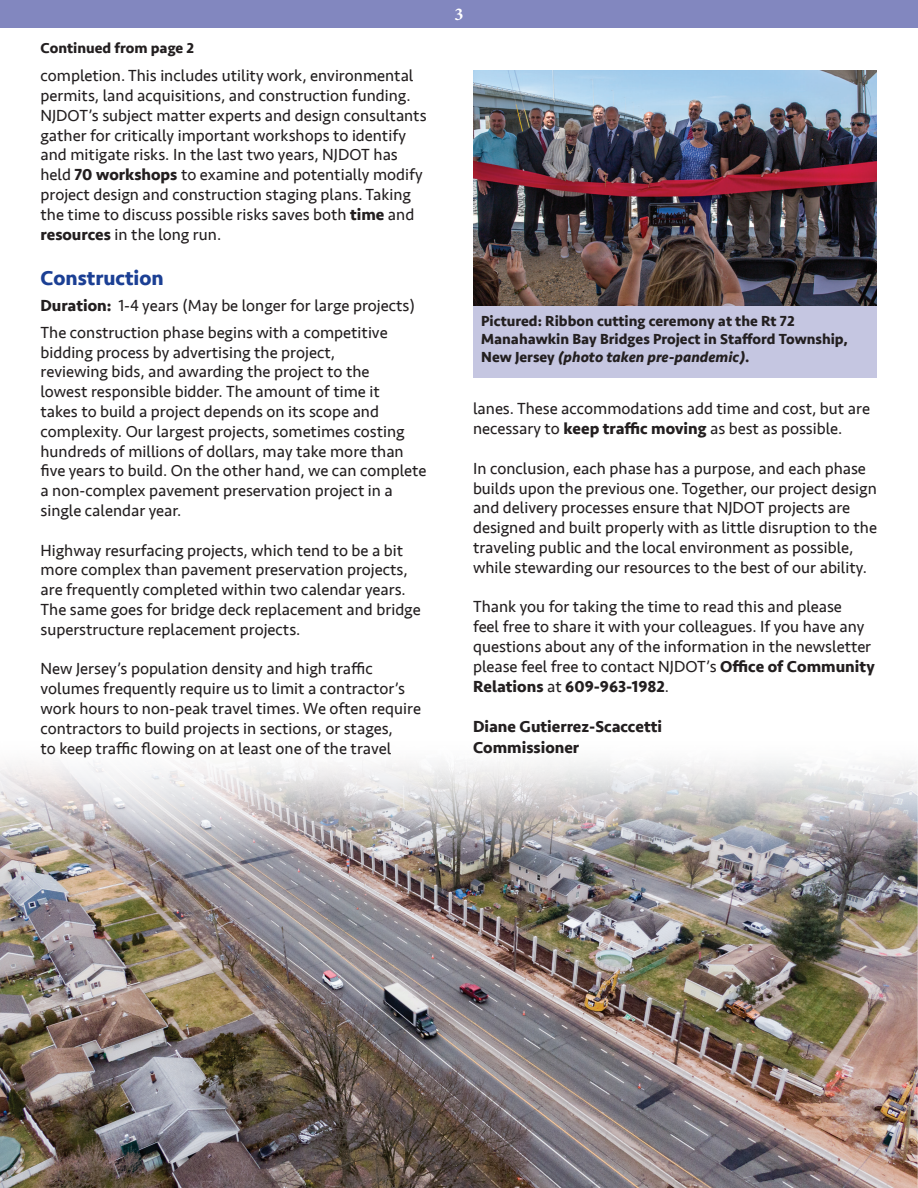
<style>
.page{position:relative;width:918px;height:1188px;background:#fff}
.page>*{position:absolute;margin:0;border:0;box-sizing:border-box;transform-origin:0 0}
.t1{font:700 21px "Seravek";color:#1b3f94}
.t2{font:700 18px "Minion Pro";color:#fff}
.t3{font:16.5px/19.8px "Seravek";color:#231f20}
.t4{font:700 16.5px/21px "Seravek";color:#231f20}
.t5{font:700 15px/18px "Seravek";color:#231f20}
.s1{font-weight:700}
.s2{font-style:italic}
</style>
<div class="page">
<div style="left:0;top:0;width:918px;height:28px;background:#8287bf"></div>
<img style="left:0;top:760px;width:917px;height:428px">
<div style="left:473px;top:299px;width:404px;height:79px;background:#c5c6e1"></div>
<img style="left:473px;top:70px;width:404px;height:236px">
<p class="t5" style="left:40px;top:39px;width:155px">Continued from page 2</p>
<p class="t3" style="left:40px;top:66px;width:388px">completion. This includes utility work, environmental permits, land acquisitions, and construction funding.<br>NJDOT’s subject matter experts and design consultants gather for critically important workshops to identify and mitigate risks. In the last two years, NJDOT has held <span class="s1">70 workshops</span> to examine and potentially modify project design and construction staging plans. Taking the time to discuss possible risks saves both <span class="s1">time</span> and <span class="s1">resources</span> in the long run.</p>
<p class="t1" style="left:40px;top:261px;width:125px">Construction</p>
<p class="t3" style="left:40px;top:292px;width:376px;line-height:26.5px"><span class="s1">Duration:</span> 1-4 years (May be longer for large projects)<br>The construction phase begins with a competitive</p>
<p class="t3" style="left:40px;top:342px;width:388px">bidding process by advertising the project,<br>reviewing bids, and awarding the project to the<br>lowest responsible bidder. The amount of time it<br>takes to build a project depends on its scope and complexity. Our largest projects, sometimes costing hundreds of millions of dollars, may take more than five years to build. On the other hand, we can complete a non-complex pavement preservation project in a single calendar year.</p>
<p class="t3" style="left:40px;top:540px;width:382px">Highway resurfacing projects, which tend to be a bit more complex than pavement preservation projects, are frequently completed within two calendar years.<br>The same goes for bridge deck replacement and bridge superstructure replacement projects.</p>
<p class="t3" style="left:40px;top:659px;width:382px">New Jersey’s population density and high traffic volumes frequently require us to limit a contractor’s work hours to non-peak travel times. We often require contractors to build projects in sections, or stages,<br>to keep traffic flowing on at least one of the travel</p>
<p class="t2" style="left:454px;top:1px;width:10px">3</p>
<p class="t5" style="left:481px;top:312px;width:368px">Pictured: Ribbon cutting ceremony at the Rt 72<br>Manahawkin Bay Bridges Project in Stafford Township,<br>New Jersey <span class="s2">(photo taken pre-pandemic)</span>.</p>
<p class="t3" style="left:473px;top:399px;width:398px">lanes. These accommodations add time and cost, but are necessary to <span class="s1">keep traffic moving</span> as best as possible.</p>
<p class="t3" style="left:473px;top:458px;width:406px">In conclusion, each phase has a purpose, and each phase builds upon the previous one. Together, our project design and delivery processes ensure that NJDOT projects are designed and built properly with as little disruption to the traveling public and the local environment as possible, while stewarding our resources to the best of our ability.</p>
<p class="t3" style="left:473px;top:597px;width:403px">Thank you for taking the time to read this and please<br>feel free to share it with your colleagues. If you have any questions about any of the information in the newsletter please feel free to contact NJDOT’s <span class="s1">Office of Community Relations</span> at <span class="s1">609-963-1982</span>.</p>
<p class="t4" style="left:473px;top:716px;width:190px">Diane Gutierrez-Scaccetti<br>Commissioner</p>
</div>
